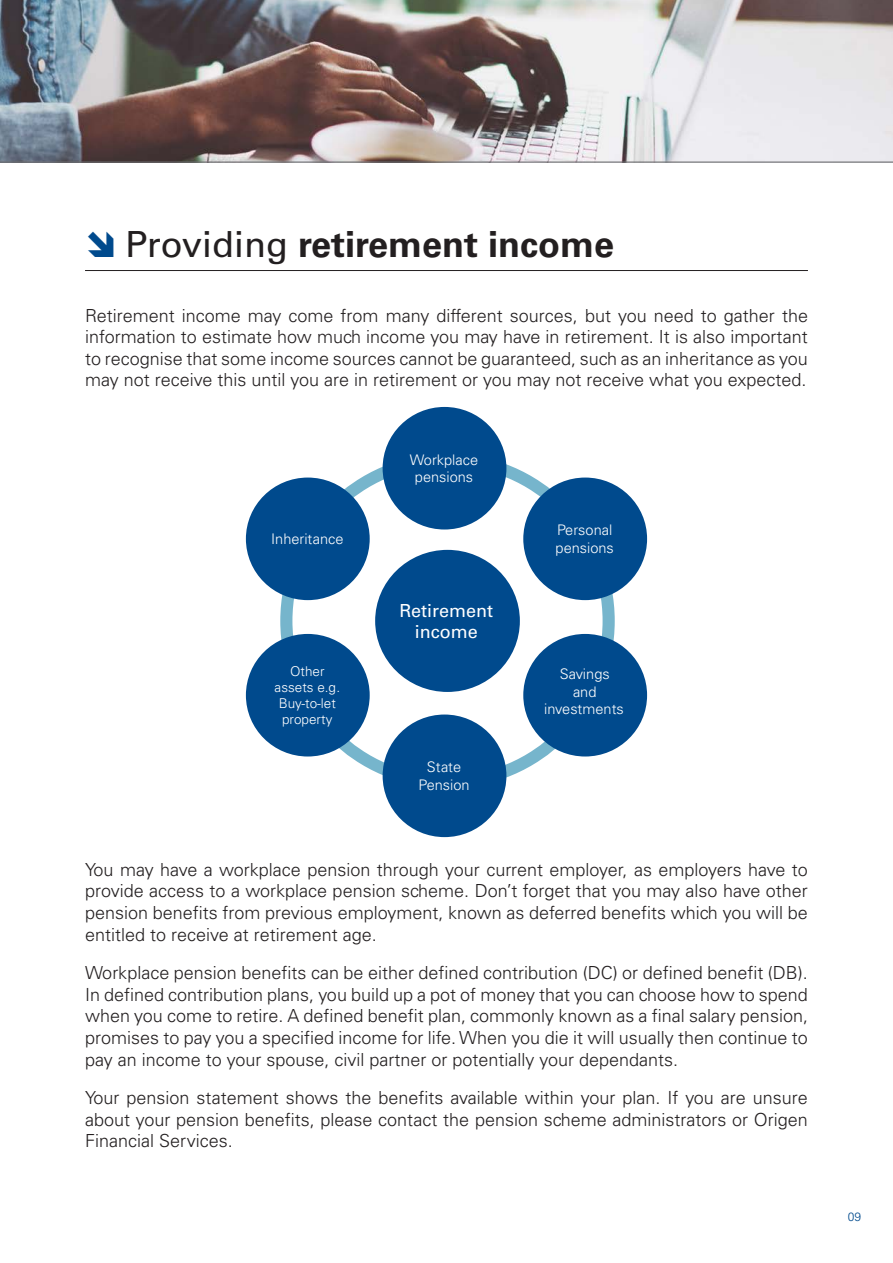
<style>
.page{position:relative;width:893px;height:1263px;background:#fff}
.page>*{position:absolute;margin:0;border:0;box-sizing:border-box;transform-origin:0 0}
.Heading{font:700 36px "Univers LT Std";color:#231f20}
.Body_copy{font:300 18px/21.6px "Univers LT Std";color:#231f20;text-align:justify}
.Body_copy-2{font:18px/21.6px "Univers LT Std";color:#fff;text-align:center}
.Body_copy-3{font:300 14.55px/17.5px "Univers LT Std";color:#fff;text-align:center}
.Body_copy-4{font:300 13.5px/16.2px "Univers LT Std";color:#fff;text-align:center}
.t1{font:300 12px "Univers LT Std";color:#004a8d}
.s1{font-weight:400}
</style>
<div class="page">
<img style="left:0;top:0;width:893px;height:162px">
<hr style="left:0;top:162px;width:893px;height:1px;background:#6c6d70">
<hr style="left:85px;top:270px;width:723px;height:1px;background:#231f20">
<div style="left:383px;top:407px;width:123px;height:122px;background:#004a8d;border-radius:50%"></div>
<div style="left:375px;top:550px;width:145px;height:142px;background:#004a8d;border-radius:50%"></div>
<div style="left:383px;top:714px;width:123px;height:123px;background:#004a8d;border-radius:50%"></div>
<div style="left:523px;top:477px;width:124px;height:123px;background:#004a8d;border-radius:50%"></div>
<div style="left:523px;top:634px;width:124px;height:122px;background:#004a8d;border-radius:50%"></div>
<div style="left:246px;top:477px;width:124px;height:123px;background:#004a8d;border-radius:50%"></div>
<div style="left:246px;top:634px;width:124px;height:122px;background:#004a8d;border-radius:50%"></div>
<p class="Heading" style="left:125px;top:224px;width:490px"><span class="s1">Providing</span> retirement income</p>
<p class="Body_copy" style="left:85px;top:304px;width:724px">Retirement income may come from many different sources, but you need to gather the information to estimate how much income you may have in retirement. It is also important to recognise that some income sources cannot be guaranteed, such as an inheritance as you may not receive this until you are in retirement or you may not receive what you expected.</p>
<p class="Body_copy-3" style="left:271px;top:530px;width:74px">Inheritance</p>
<p class="Body_copy-4" style="left:275px;top:663px;width:67px">Other assets e.g.<br>Buy-to-let property</p>
<p class="Body_copy-3" style="left:410px;top:451px;width:70px">Workplace pensions</p>
<p class="Body_copy-2" style="left:400px;top:599px;width:95px">Retirement income</p>
<p class="Body_copy-3" style="left:419px;top:758px;width:53px">State<br>Pension</p>
<p class="Body_copy-3" style="left:556px;top:521px;width:60px;text-align:left">Personal pensions</p>
<p class="Body_copy-3" style="left:544px;top:665px;width:81px">Savings<br>and investments</p>
<p class="Body_copy" style="left:85px;top:858px;width:724px">You may have a workplace pension through your current employer, as employers have to provide access to a workplace pension scheme. Don’t forget that you may also have other pension benefits from previous employment, known as deferred benefits which you will be entitled to receive at retirement age.</p>
<p class="Body_copy" style="left:85px;top:962px;width:724px">Workplace pension benefits can be either defined contribution (DC) or defined benefit (DB).<br>In defined contribution plans, you build up a pot of money that you can choose how to spend when you come to retire. A defined benefit plan, commonly known as a final salary pension, promises to pay you a specified income for life. When you die it will usually then continue to pay an income to your spouse, civil partner or potentially your dependants.</p>
<p class="Body_copy" style="left:85px;top:1087px;width:724px">Your pension statement shows the benefits available within your plan. If you are unsure about your pension benefits, please contact the pension scheme administrators or Origen Financial Services.</p>
<p class="t1" style="left:848px;top:1209px;width:15px">09</p>
</div>
